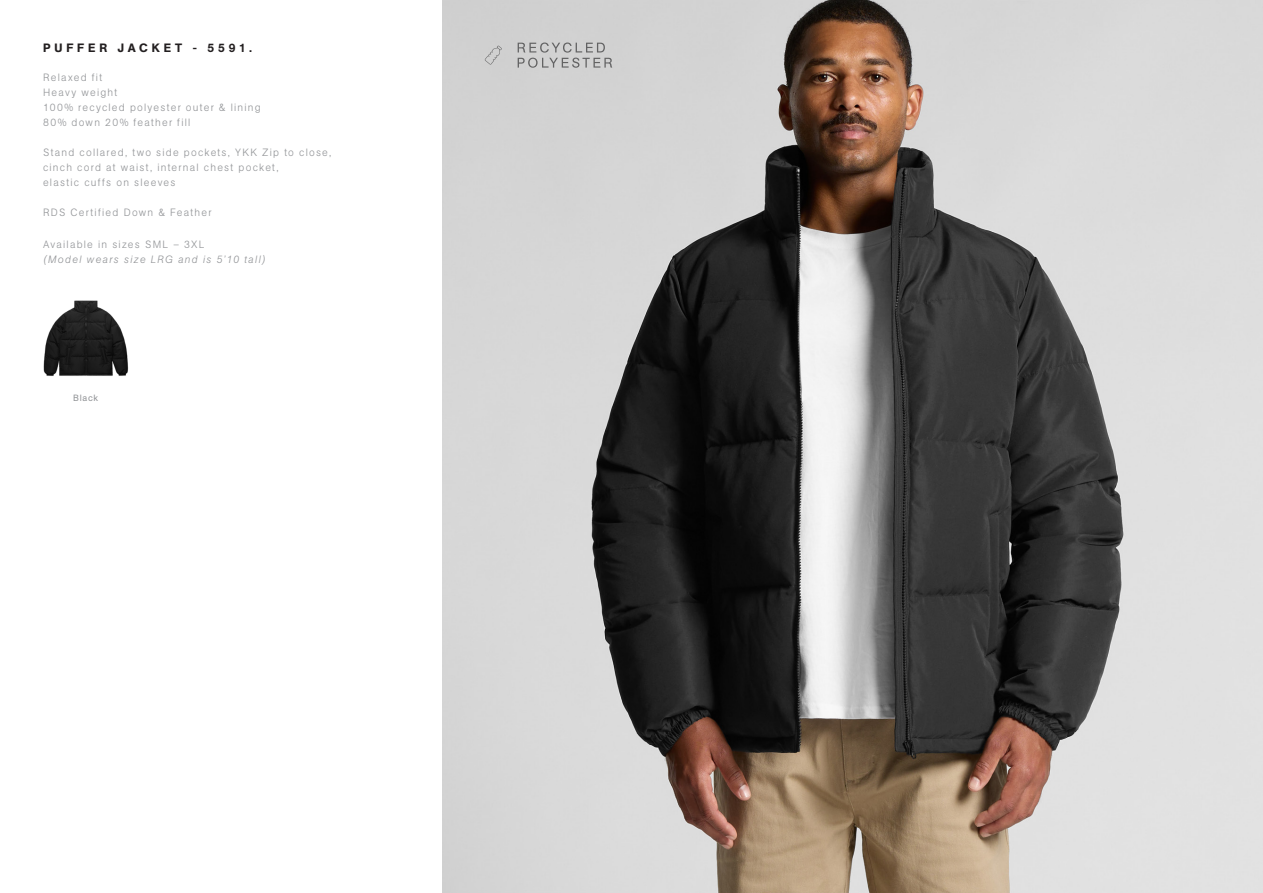
<style>
.page{position:relative;width:1263px;height:893px;background:#fff}
.page>*{position:absolute;margin:0;border:0;box-sizing:border-box;transform-origin:0 0}
.t1{font:500 12px "AG Book Pro";letter-spacing:.32em;color:#231f20}
.t2{font:300 10.5px/15px "AG Book Pro";letter-spacing:.12em;color:#939598}
.t3{font:italic 300 10.5px "AG Book Pro";letter-spacing:.125em;color:#939598}
.t4{font:9px "AG Book Pro";letter-spacing:.08em;color:#939598}
</style>
<div class="page">
<img style="left:43px;top:300px;width:86px;height:76px">
<img style="left:442px;top:0;width:821px;height:893px">
<svg style="left:485px;top:46px;width:17px;height:19px"></svg>
<svg style="left:518px;top:43px;width:94px;height:25px;background:#bbb"></svg>
<p class="t1" style="left:43px;top:40px;width:210px">PUFFER JACKET - 5591.</p>
<p class="t2" style="left:43px;top:69px;width:219px">Relaxed fit<br>Heavy weight<br>100% recycled polyester outer &amp; lining<br>80% down 20% feather fill</p>
<p class="t2" style="left:43px;top:144px;width:290px">Stand collared, two side pockets, YKK Zip to close, cinch cord at waist, internal chest pocket,<br>elastic cuffs on sleeves</p>
<p class="t2" style="left:43px;top:204px;width:170px">RDS Certified Down &amp; Feather</p>
<p class="t2" style="left:43px;top:237px;width:163px">Available in sizes SML – 3XL</p>
<p class="t3" style="left:43px;top:253px;width:224px">(Model wears size LRG and is 5’10 tall)</p>
<p class="t4" style="left:73px;top:392px;width:27px">Black</p>
</div>
